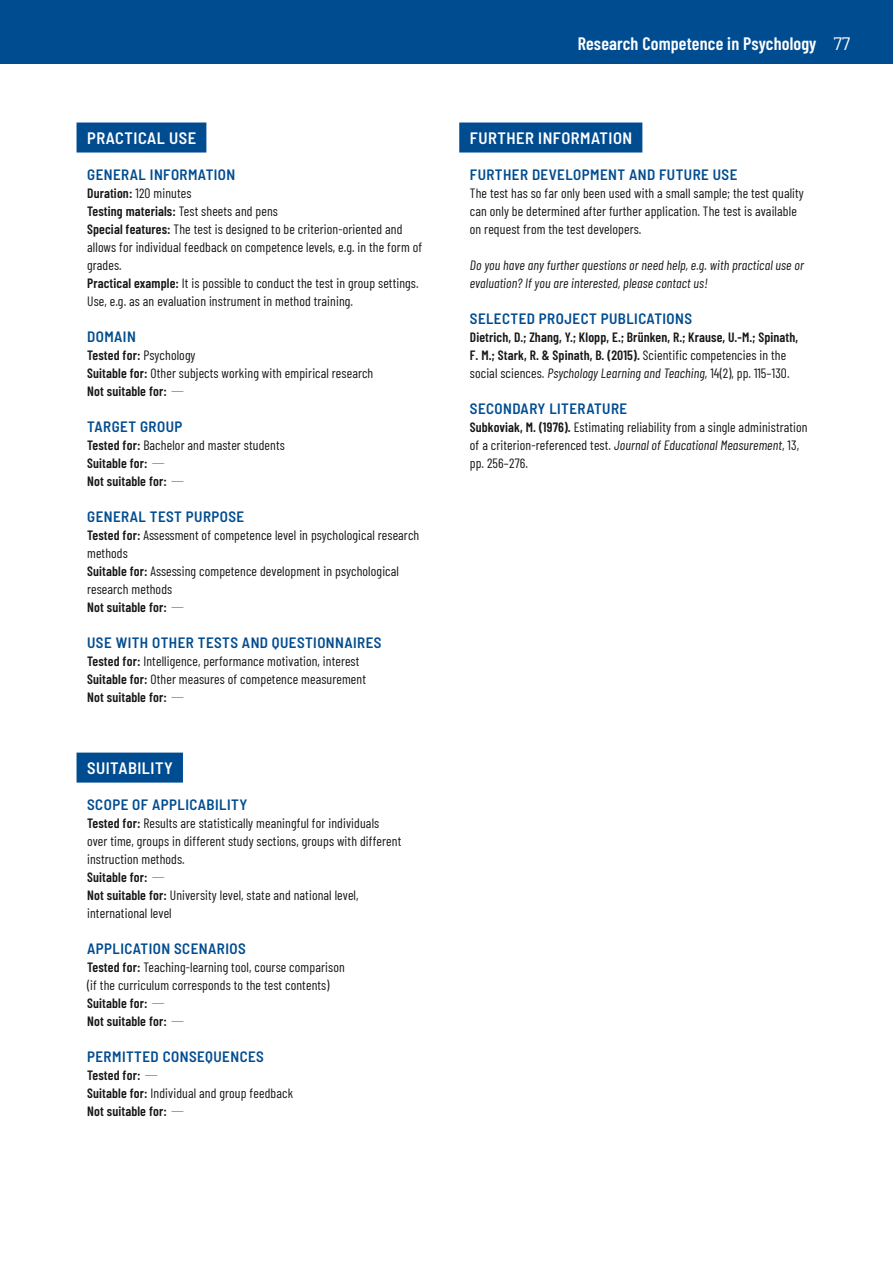
<style>
.page{position:relative;width:893px;height:1263px;background:#fff}
.page>*{position:absolute;margin:0;border:0;box-sizing:border-box;transform-origin:0 0}
.t1{font:600 18px "Barlow Condensed";letter-spacing:.01em;color:#fff}
.t2{font:600 semi-condensed 16.5px "Barlow";letter-spacing:.03em;color:#fff}
.t3{font:600 semi-condensed 15px "Barlow";letter-spacing:.03em;color:#004c90}
.t4{font:13.5px/18px "Barlow Condensed";letter-spacing:.01em;color:#181716}
.t5{font:600 13.5px/18px "Barlow Condensed";letter-spacing:.01em;color:#181716}
.t6{font:italic 13.5px/18px "Barlow Condensed";letter-spacing:.01em;color:#181716}
.s1{font-weight:600}
.s2{font-family:"Barlow";font-weight:100}
.s3{font-weight:400}
.s4{font-family:"Barlow";font-weight:400}
.s5{font-weight:400;font-style:italic}
.s6{font-style:italic}
</style>
<div class="page">
<div style="left:0;top:0;width:893px;height:64px;background:#004c90"></div>
<div style="left:77px;top:123px;width:129px;height:30px;background:#004c90"></div>
<div style="left:77px;top:753px;width:106px;height:30px;background:#004c90"></div>
<div style="left:459px;top:123px;width:183px;height:30px;background:#004c90"></div>
<p class="t2" style="left:87px;top:126px;width:111px">PRACTICAL USE</p>
<p class="t3" style="left:87px;top:164px;width:150px">GENERAL INFORMATION</p>
<p class="t4" style="left:87px;top:183px;width:337px"><span class="s1">Duration:</span> 120 minutes<br><span class="s1">Testing materials:</span> Test sheets and pens<br><span class="s1">Special features:</span> The test is designed to be criterion-oriented and allows for individual feedback on competence levels, e.g. in the form of grades.<br><span class="s1">Practical example:</span> It is possible to conduct the test in group settings.<br>Use, e.g. as an evaluation instrument in method training.</p>
<p class="t3" style="left:87px;top:326px;width:50px">DOMAIN</p>
<p class="t4" style="left:87px;top:345px;width:288px"><span class="s1">Tested for:</span> Psychology<br><span class="s1">Suitable for:</span> Other subjects working with empirical research<br><span class="s1">Not suitable for:</span> <span class="s2">-</span></p>
<p class="t3" style="left:87px;top:416px;width:97px">TARGET GROUP</p>
<p class="t5" style="left:87px;top:435px;width:199px">Tested for: <span class="s3">Bachelor and master students<br></span>Suitable for: <span class="s2">-<br></span>Not suitable for: <span class="s2">-</span></p>
<p class="t3" style="left:87px;top:506px;width:159px">GENERAL TEST PURPOSE</p>
<p class="t4" style="left:87px;top:525px;width:334px"><span class="s1">Tested for:</span> Assessment of competence level in psychological research methods<br><span class="s1">Suitable for:</span> Assessing competence development in psychological research methods<br><span class="s1">Not suitable for:</span> <span class="s2">-</span></p>
<p class="t3" style="left:87px;top:632px;width:296px">USE WITH OTHER TESTS AND QUESTIONNAIRES</p>
<p class="t4" style="left:87px;top:651px;width:280px"><span class="s1">Tested for:</span> Intelligence, performance motivation, interest<br><span class="s1">Suitable for:</span> Other measures of competence measurement<br><span class="s1">Not suitable for:</span> <span class="s2">-</span></p>
<p class="t2" style="left:87px;top:756px;width:87px">SUITABILITY</p>
<p class="t3" style="left:87px;top:794px;width:162px">SCOPE OF APPLICABILITY</p>
<p class="t4" style="left:87px;top:813px;width:316px"><span class="s1">Tested for:</span> Results are statistically meaningful for individuals over time, groups in different study sections, groups with different instruction methods.<br><span class="s1">Suitable for:</span> <span class="s2">-<br></span><span class="s1">Not suitable for:</span> University level, state and national level, international level</p>
<p class="t3" style="left:87px;top:938px;width:160px">APPLICATION SCENARIOS</p>
<p class="t4" style="left:87px;top:957px;width:259px"><span class="s1">Tested for:</span> Teaching-learning tool, course comparison (if the curriculum corresponds to the test contents)<br><span class="s1">Suitable for:</span> <span class="s2">-<br></span><span class="s1">Not suitable for:</span> <span class="s2">-</span></p>
<p class="t3" style="left:87px;top:1046px;width:178px">PERMITTED CONSEQUENCES</p>
<p class="t5" style="left:87px;top:1065px;width:207px">Tested for: <span class="s2">-<br></span>Suitable for: <span class="s3">Individual and group feedback<br></span>Not suitable for: <span class="s2">-</span></p>
<h1 class="t1" style="left:578px;top:30px;width:274px">Research Competence in Psychology <span class="s4">77</span></h1>
<p class="t2" style="left:470px;top:126px;width:164px">FURTHER INFORMATION</p>
<p class="t3" style="left:470px;top:164px;width:269px">FURTHER DEVELOPMENT AND FUTURE USE</p>
<p class="t4" style="left:470px;top:183px;width:336px">The test has so far only been used with a small sample; the test quality can only be determined after further application. The test is available on request from the test developers.</p>
<p class="t6" style="left:470px;top:255px;width:336px">Do you have any further questions or need help, e.g. with practical use or evaluation? If you are interested, please contact us!</p>
<p class="t3" style="left:470px;top:308px;width:224px">SELECTED PROJECT PUBLICATIONS</p>
<p class="t5" style="left:470px;top:327px;width:330px">Dietrich, D.; Zhang, Y.; Klopp, E.; Brünken, R.; Krause, U.-M.; Spinath,<br>F. M.; Stark, R. &amp; Spinath, B. (2015). <span class="s3">Scientific competencies in the social sciences.</span> <span class="s5">Psychology Learning and Teaching</span><span class="s3">, 14(2), pp. 115–130.</span></p>
<p class="t3" style="left:470px;top:398px;width:159px">SECONDARY LITERATURE</p>
<p class="t4" style="left:470px;top:417px;width:339px"><span class="s1">Subkoviak, M. (1976).</span> Estimating reliability from a single administration of a criterion-referenced test. <span class="s6">Journal of Educational Measurement</span>, 13, pp. 256–276.</p>
</div>
